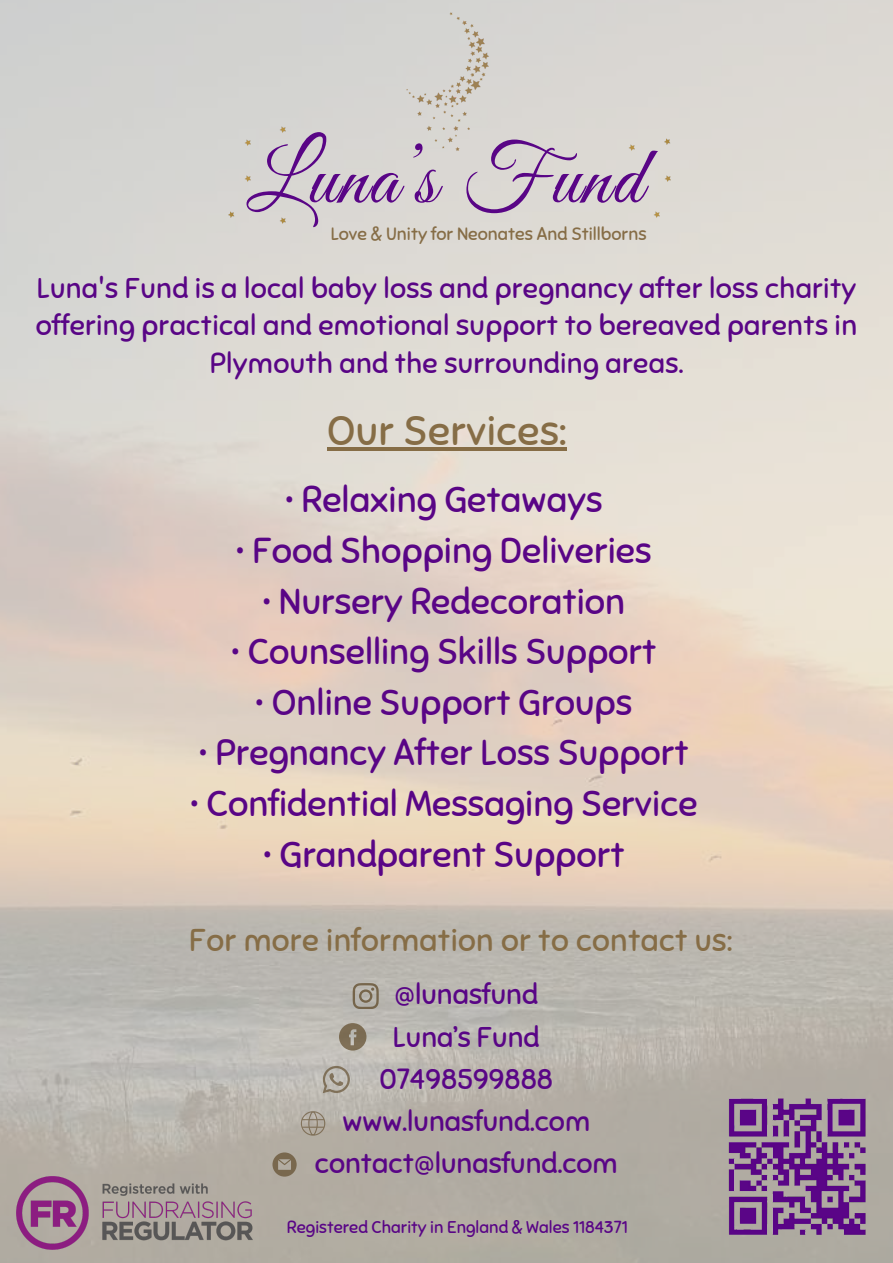
<style>
.page{position:relative;width:893px;height:1263px;background:#fff}
.page>*{position:absolute;margin:0;border:0;box-sizing:border-box;transform-origin:0 0}
.t1{font:82.72px "Great Vibes";letter-spacing:.025em;color:#590586}
.t2{font:41.25px "Sniglet";letter-spacing:.01em;color:#866d46}
.t3{font:36px "Sniglet";color:#590586}
.t4{font:31.5px "Sniglet";letter-spacing:.01em;color:#866d46}
.t5{font:28.5px/42.2px "Sniglet";letter-spacing:.01em;color:#590586;text-align:center}
.t6{font:17.92px "Sniglet";color:#866d46}
.t7{font:17.02px "Sniglet";color:#590586}
</style>
<div class="page">
<img style="left:0;top:0;width:893px;height:1263px">
<img style="left:17px;top:1176px;width:235px;height:73px">
<svg style="left:353px;top:983px;width:25px;height:26px"></svg>
<svg style="left:339px;top:1023px;width:27px;height:27px"></svg>
<svg style="left:323px;top:1066px;width:27px;height:27px"></svg>
<svg style="left:301px;top:1111px;width:24px;height:25px"></svg>
<svg style="left:272px;top:1152px;width:25px;height:24px"></svg>
<div style="left:384px;top:3px;width:130px;height:156px;background:#d6d5d2"></div>
<svg style="left:277px;top:124px;width:11px;height:12px"></svg>
<svg style="left:242px;top:173px;width:11px;height:13px"></svg>
<svg style="left:277px;top:215px;width:11px;height:12px"></svg>
<svg style="left:626px;top:142px;width:11px;height:13px"></svg>
<svg style="left:662px;top:173px;width:11px;height:13px"></svg>
<svg style="left:651px;top:209px;width:11px;height:12px"></svg>
<svg style="left:661px;top:136px;width:11px;height:12px"></svg>
<svg style="left:242px;top:138px;width:11px;height:12px"></svg>
<svg style="left:226px;top:209px;width:10px;height:12px"></svg>
<hr style="left:327px;top:447px;width:239px;height:4px;background:#866d46">
<img style="left:726px;top:1094px;width:142px;height:143px">
<h1 class="t1" style="left:247px;top:132px;width:397px">Luna’s Fund</h1>
<p class="t6" style="left:331px;top:223px;width:317px">Love &amp; Unity for Neonates And Stillborns</p>
<h3 class="t5" style="left:36px;top:270px;width:823px;line-height:37.1px">Luna's Fund is a local baby loss and pregnancy after loss charity offering practical and emotional support to bereaved parents in<br>Plymouth and the surrounding areas.</h3>
<p class="t2" style="left:327px;top:406px;width:241px">Our Services:</p>
<h2 class="t3" style="left:285px;top:478px;width:319px">• Relaxing Getaways</h2>
<h2 class="t3" style="left:235px;top:528px;width:418px">• Food Shopping Deliveries</h2>
<h2 class="t3" style="left:262px;top:579px;width:365px">• Nursery Redecoration</h2>
<h2 class="t3" style="left:231px;top:630px;width:427px">• Counselling Skills Support</h2>
<h2 class="t3" style="left:255px;top:680px;width:379px">• Online Support Groups</h2>
<h2 class="t3" style="left:198px;top:731px;width:492px">• Pregnancy After Loss Support</h2>
<h2 class="t3" style="left:190px;top:781px;width:509px">• Confidential Messaging Service</h2>
<h2 class="t3" style="left:263px;top:832px;width:363px">• Grandparent Support</h2>
<h4 class="t4" style="left:189px;top:921px;width:544px">For more information or to contact us:</h4>
<p class="t5" style="left:315px;top:974px;width:304px">@lunasfund<br>Luna’s Fund<br>07498599888 www.lunasfund.com contact@lunasfund.com</p>
<h4 class="t7" style="left:287px;top:1216px;width:342px">Registered Charity in England &amp; Wales 1184371</h4>
</div>
